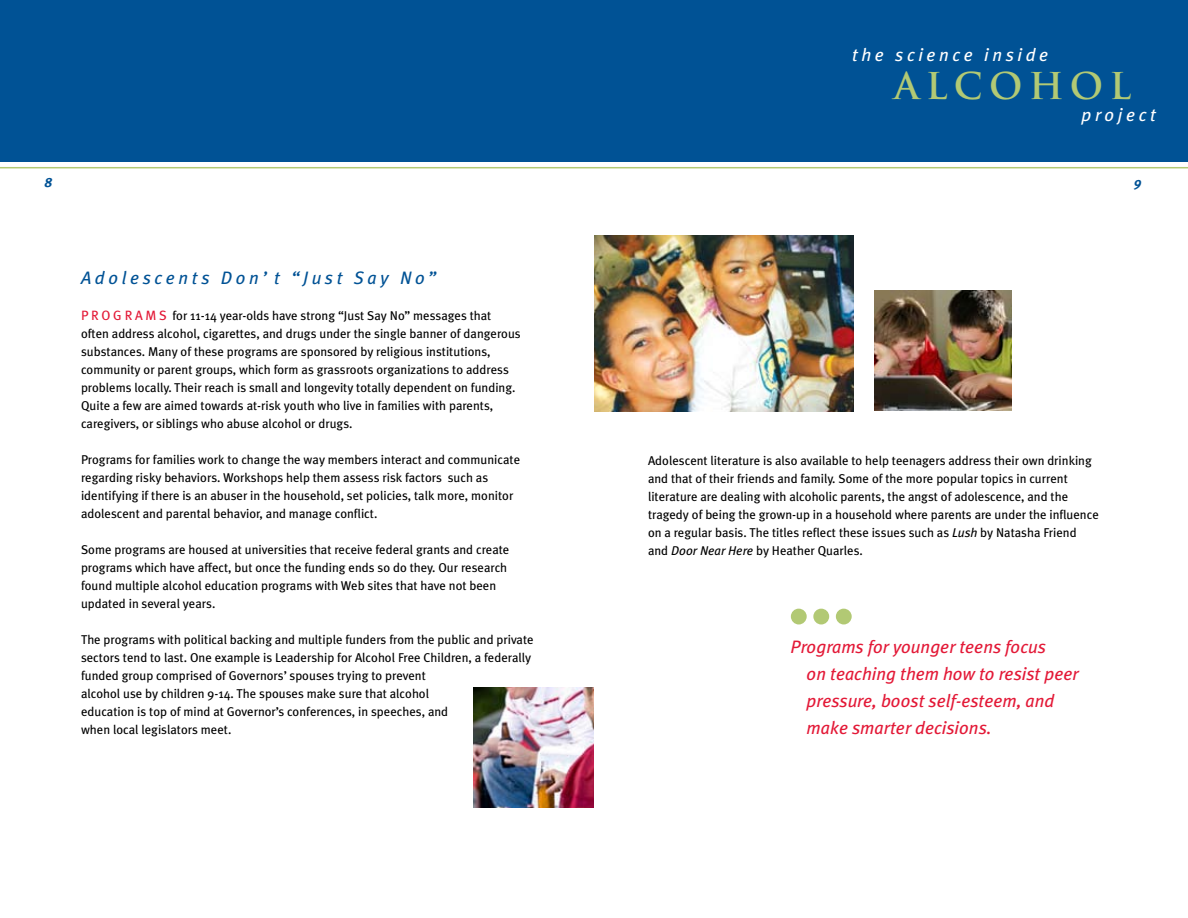
<style>
.page{position:relative;width:1188px;height:918px;background:#fff}
.page>*{position:absolute;margin:0;border:0;box-sizing:border-box;transform-origin:0 0}
.t1{font:700 90px "Meta Plus";color:#b2c974}
.t2{font:700 36px "Trajan Pro";letter-spacing:.175em;color:#b2c974}
.t3{font:italic 18px/27px "Meta Plus";color:#e31937}
.t4{font:italic 18px "Meta Plus";letter-spacing:.2em;color:#005295}
.t5{font:italic 18px "Meta Plus";letter-spacing:.2em;color:#fff}
.t6{font:13.5px "Meta Plus";letter-spacing:.2em;color:#e31937}
.t7{font:italic 700 13.5px "Meta Plus";color:#005295}
.t8{font:12.75px/18px "Meta Plus";color:#000}
.s1{font-style:italic}
</style>
<div class="page">
<img style="left:474px;top:688px;width:120px;height:120px">
<img style="left:594px;top:235px;width:260px;height:176px">
<img style="left:875px;top:291px;width:136px;height:119px">
<div style="left:0;top:0;width:1188px;height:162px;background:#005295"></div>
<hr style="left:0;top:167px;width:1188px;height:1px;background:#b2c974">
<p class="t7" style="left:45px;top:175px;width:10px">8</p>
<h3 class="t4" style="left:81px;top:268px;width:357px">Adolescents Don’t “Just Say No”</h3>
<p class="t6" style="left:81px;top:308px;width:66px">Prog rams</p>
<p class="t8" style="left:81px;top:307px;width:441px;text-indent:92px">for 11-14 year-olds have strong “Just Say N o” messages that often address alcohol, cigarettes, and drugs under the single banner of dangerous substances. Many of these programs are sponsored by religious institutions, community or parent groups, which form as grassroots organizations to address problems locally. Their reach is small and longevity totally dependent on funding.<br>Quite a few are aimed towards at-risk youth who live in families with parents, caregivers, or siblings who abuse alcohol or drugs.</p>
<p class="t8" style="left:81px;top:451px;width:441px">Programs for families work to change the way members interact and communicate regarding risky behaviors. Workshops help them assess risk factors such as identifying if there is an abuser in the household, set policies, talk more, monitor adolescent and parental behavior, and manage conflict.</p>
<p class="t8" style="left:81px;top:541px;width:430px">Some programs are housed at universities that receive federal grants and create programs which have affect, but once the funding ends so do they. Our research found multiple alcohol education programs with Web sites that have not been updated in several years.</p>
<p class="t8" style="left:81px;top:631px;width:454px">The programs with political backing and multiple funders from the public and private sectors tend to last. One example is Leadership for Alcohol Free Children, a federally funded group comprised of Governors’ spouses trying to prevent<br>alcohol use by children 9-14. The spouses make sure that alcohol<br>education is top of mind at Governor’s conferences, in speeches, and<br>when local legislators meet.</p>
<h3 class="t5" style="left:852px;top:45px;width:198px">the science inside</h3>
<h2 class="t2" style="left:894px;top:63px;width:238px">ALCOHOL</h2>
<h3 class="t5" style="left:1082px;top:104px;width:76px">project</h3>
<p class="t7" style="left:1134px;top:175px;width:9px">9</p>
<p class="t8" style="left:648px;top:451px;width:452px">Adolescent literature is also available to help teenagers address their own drinking and that of their friends and family. Some of the more popular topics in current literature are dealing with alcoholic parents, the angst of adolescence, and the tragedy of being the grown-up in a household where parents are under the influence on a regular basis. The titles reflect these issues such as <span class="s1">Lush</span> by N atasha Friend and <span class="s1">Door Near Here</span> by H eather Quarles.</p>
<h1 class="t1" style="left:788px;top:540px;width:69px">…</h1>
<h3 class="t3" style="left:807px;top:633px;width:273px;text-indent:-16px">Programs for younger teens focus<br>on teaching them how to resist peer pressure, boost self-esteem, and make smarter decisions.</h3>
</div>
